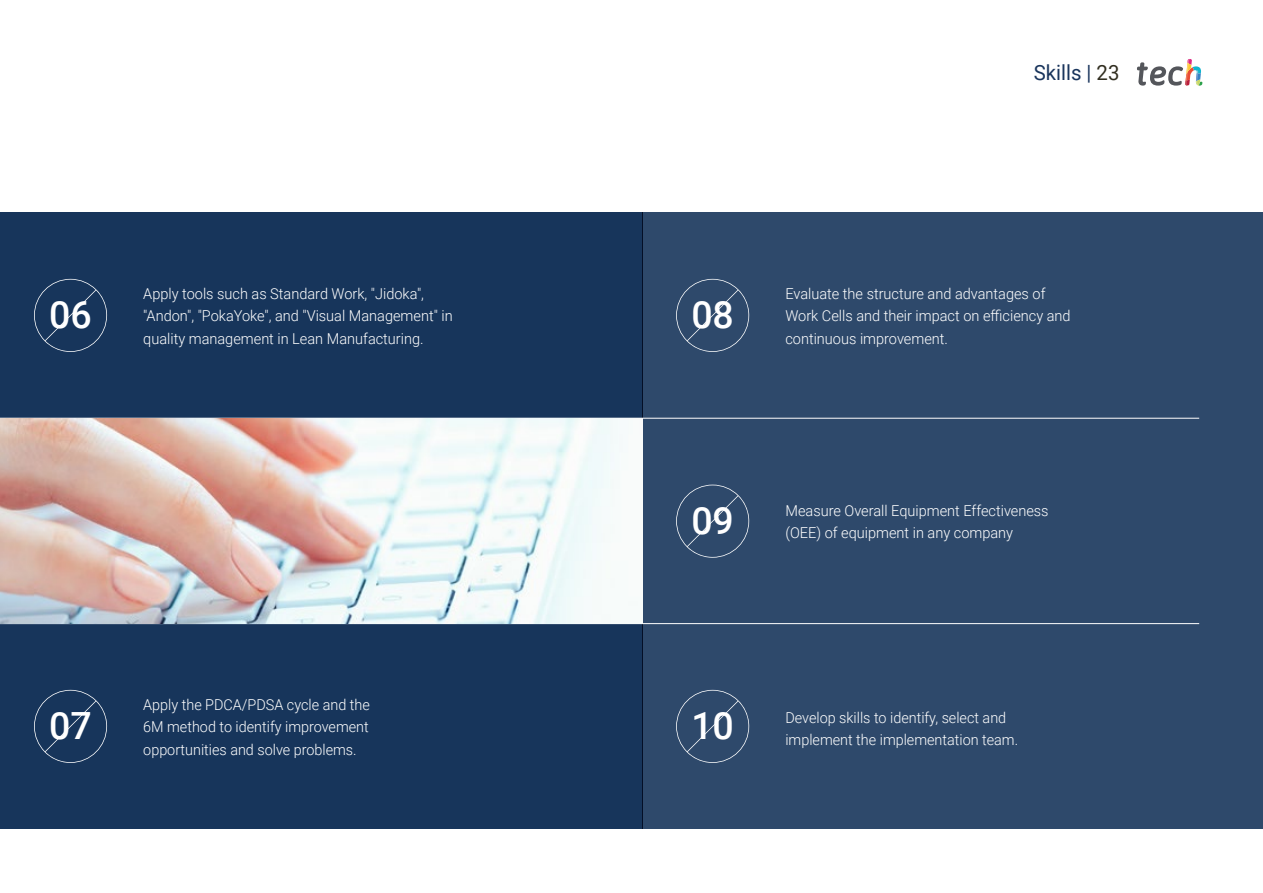
<style>
.page{position:relative;width:1263px;height:893px;background:#fff}
.page>*{position:absolute;margin:0;border:0;box-sizing:border-box;transform-origin:0 0}
.t1{font:500 37.5px "Roboto";color:#fff}
.t2{font:21px "Roboto";color:#1a355c}
.t3{font:300 15px/22.5px "Roboto";color:#fff}
.t4{font:300 15px/22.5px "Roboto";color:#fff;text-align:justify;scale:.96 1}
.s1{color:#312e20}
</style>
<div class="page">
<svg style="left:1137px;top:59px;width:65px;height:27px"></svg>
<div style="left:0;top:213px;width:642px;height:616px;background:#17355b"></div>
<div style="left:642px;top:213px;width:621px;height:616px;background:#2e496b"></div>
<hr style="left:0;top:418px;width:1199px;height:1px;background:#fff">
<hr style="left:0;top:623px;width:1199px;height:1px;background:#fff">
<svg style="left:34px;top:279px;width:73px;height:73px"></svg>
<svg style="left:676px;top:279px;width:73px;height:73px"></svg>
<img style="left:0;top:418px;width:642px;height:206px">
<svg style="left:676px;top:485px;width:73px;height:73px"></svg>
<svg style="left:676px;top:690px;width:73px;height:73px"></svg>
<svg style="left:34px;top:690px;width:73px;height:73px"></svg>
<h2 class="t2" style="left:1034px;top:57px;width:87px">Skills | <span class="s1">23</span></h2>
<p class="t3" style="left:143px;top:281px;width:311px">Apply tools such as Standard Work, "Jidoka", "Andon", "PokaYoke", and "Visual Management" in quality management in Lean Manufacturing.</p>
<h1 class="t1" style="left:49px;top:288px;width:44px">06</h1>
<h1 class="t1" style="left:691px;top:288px;width:44px">08</h1>
<p class="t3" style="left:785px;top:281px;width:287px">Evaluate the structure and advantages of<br>Work Cells and their impact on efficiency and continuous improvement.</p>
<h1 class="t1" style="left:691px;top:494px;width:44px">09</h1>
<p class="t3" style="left:785px;top:498px;width:265px">Measure Overall Equipment Effectiveness (OEE) of equipment in any company</p>
<p class="t4" style="left:143px;top:692px;width:237px">Apply the PDCA/PDSA cycle and the 6M method to identify improvement opportunities and solve problems.</p>
<h1 class="t1" style="left:49px;top:699px;width:44px">07</h1>
<h1 class="t1" style="left:691px;top:699px;width:44px">10</h1>
<p class="t4" style="left:785px;top:705px;width:244px">Develop skills to identify, select and implement the implementation team.</p>
</div>
